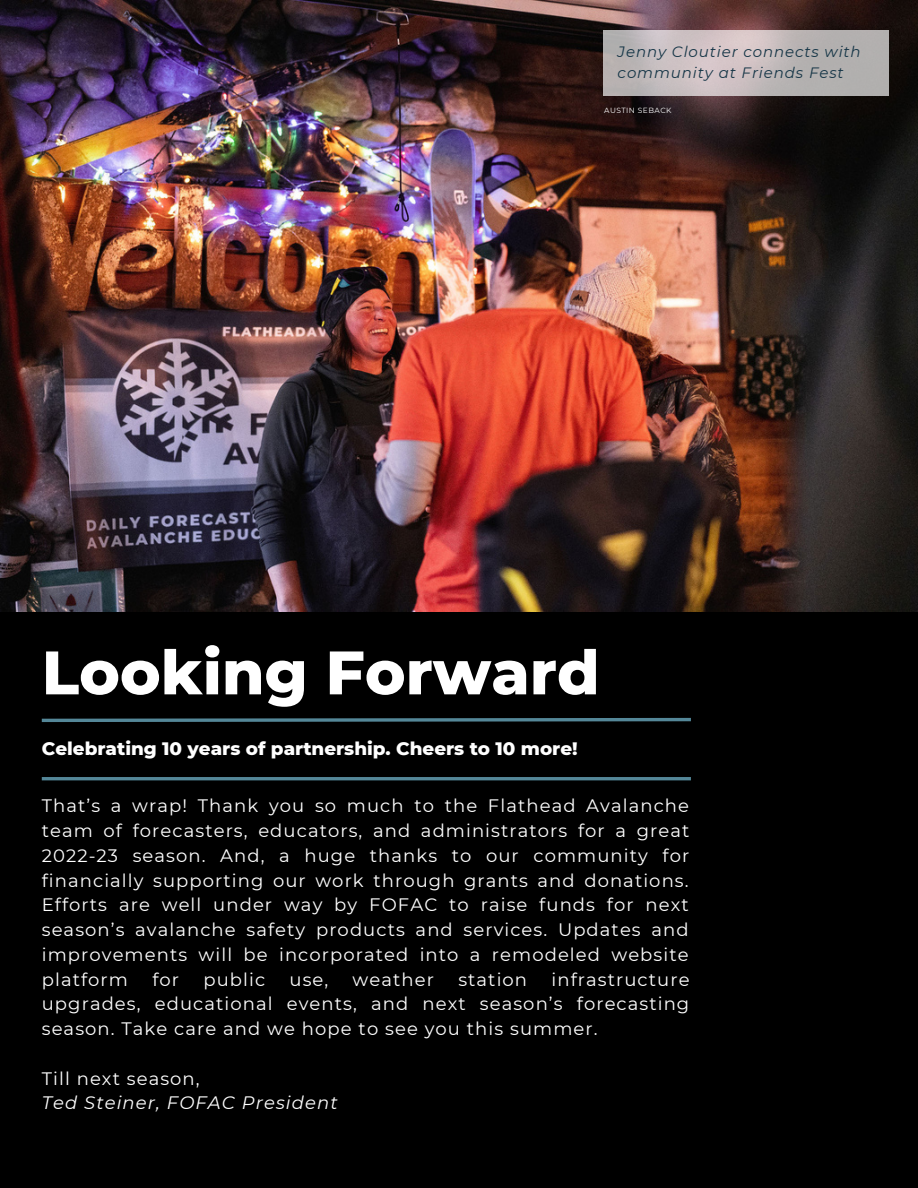
<style>
.page{position:relative;width:918px;height:1188px;background:#000}
.page>*{position:absolute;margin:0;border:0;box-sizing:border-box;transform-origin:0 0}
.t1{font:800 61.2px "Montserrat";color:#fff}
.t2{font:800 18.45px "Montserrat";color:#fff}
.t3{font:18px/24.8px "Montserrat";letter-spacing:.06em;color:#fff;text-align:justify}
.t4{font:italic 18px "Montserrat";letter-spacing:.06em;color:#fff}
.t5{font:italic 15px/20.5px "Montserrat";letter-spacing:.06em;color:#163647}
.t6{font:7.5px "Montserrat";letter-spacing:.06em;color:#fff}
</style>
<div class="page">
<img style="left:0;top:0;width:918px;height:612px">
<svg style="left:41px;top:717px;width:650px;height:5px"></svg>
<hr style="left:42px;top:777px;width:649px;height:3px;background:#548798">
<svg style="left:604px;top:31px;width:285px;height:65px;background:#c0b8b9"></svg>
<p class="t5" style="left:618px;top:41px;width:245px">Jenny Cloutier connects with community at Friends Fest</p>
<p class="t6" style="left:604px;top:105px;width:69px">AUSTIN SEBACK</p>
<p class="t1" style="left:42px;top:635px;width:559px">Looking Forward</p>
<p class="t2" style="left:42px;top:737px;width:537px">Celebrating 10 years of partnership. Cheers to 10 more!</p>
<p class="t3" style="left:42px;top:794px;width:649px">That’s a wrap! Thank you so much to the Flathead Avalanche team of forecasters, educators, and administrators for a great 2022-23 season. And, a huge thanks to our community for financially supporting our work through grants and donations.<br>Efforts are well under way by FOFAC to raise funds for next season’s avalanche safety products and services. Updates and improvements will be incorporated into a remodeled website platform</p>
<p class="t3" style="left:42px;top:967px;width:649px;text-indent:510px">infrastructure upgrades, educational events, and next season’s forecasting season. Take care and we hope to see you this summer.</p>
<p class="t3" style="left:42px;top:1066px;width:159px">Till next season,</p>
<p class="t4" style="left:42px;top:1092px;width:297px">Ted Steiner, FOFAC President</p>
<p class="t3" style="left:152px;top:967px;width:28px">for</p>
<p class="t3" style="left:203px;top:967px;width:63px">public</p>
<p class="t3" style="left:289px;top:967px;width:40px">use,</p>
<p class="t3" style="left:353px;top:967px;width:83px">weather</p>
<p class="t3" style="left:458px;top:967px;width:70px">station</p>
</div>
